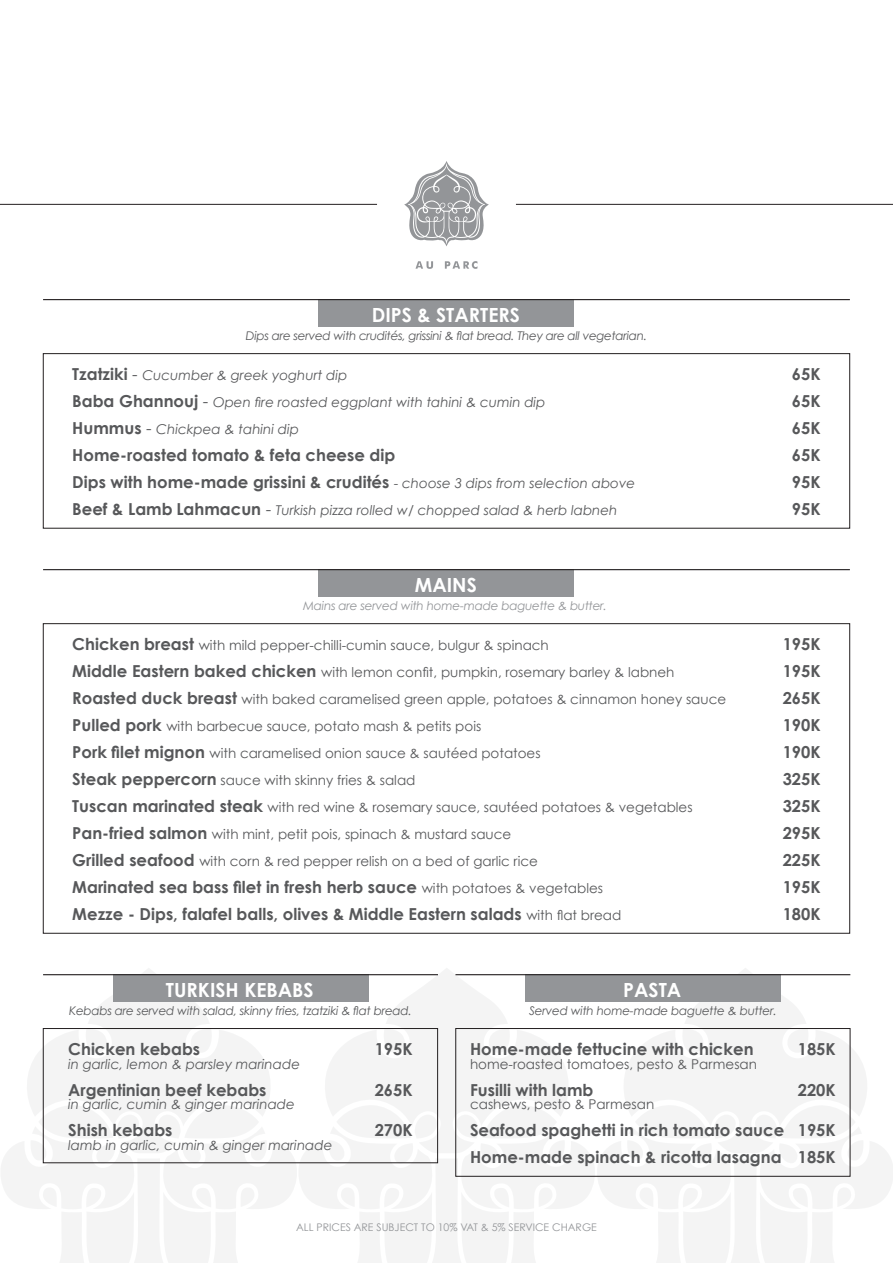
<style>
.page{position:relative;width:893px;height:1263px;background:#fff}
.page>*{position:absolute;margin:0;border:0;box-sizing:border-box;transform-origin:0 0}
.t1{font:700 19.5px "Century Gothic";color:#fff}
.t2{font:700 16.5px/27px "Century Gothic";color:#57585a}
.t3{font:13.5px "Century Gothic";color:#57585a}
.t4{font:italic 13.5px "Century Gothic";color:#57585a}
.t5{font:italic 12px "Century Gothic";letter-spacing:-.02em;color:#57585a}
.t6{font:italic 12px "Century Gothic";letter-spacing:-.02em;color:#939598}
.t7{font:10.5px "Century Gothic";color:#939598}
.s1{font-weight:700;font-style:normal;font-size:16.5px}
.s2{font-style:normal;font-size:16.5px}
.s3{font-weight:400;font-style:italic;font-size:13.5px}
.s4{font-weight:700;font-size:16.5px}
.s5{font-weight:400;font-size:13.5px}
</style>
<div class="page">
<svg style="left:322px;top:968px;width:250px;height:136px;fill:#f4f4f4"></svg>
<svg style="left:27px;top:968px;width:247px;height:136px;fill:#f4f4f4"></svg>
<svg style="left:620px;top:968px;width:247px;height:136px;fill:#f4f4f4"></svg>
<svg style="left:1px;top:1104px;width:892px;height:159px"></svg>
<div style="left:319px;top:299px;width:255px;height:27px;background:#939598"></div>
<div style="left:113px;top:974px;width:255px;height:27px;background:#939598"></div>
<div style="left:525px;top:974px;width:255px;height:27px;background:#939598"></div>
<div style="left:319px;top:569px;width:255px;height:27px;background:#939598"></div>
<hr style="left:43px;top:299px;width:807px;height:1px;background:#231f20">
<hr style="left:43px;top:974px;width:395px;height:1px;background:#231f20">
<hr style="left:455px;top:974px;width:395px;height:1px;background:#231f20">
<hr style="left:43px;top:569px;width:807px;height:1px;background:#231f20">
<div style="left:43px;top:353px;width:807px;height:176px;border:1px solid #231f20"></div>
<div style="left:43px;top:1028px;width:395px;height:135px;border:1px solid #231f20"></div>
<div style="left:455px;top:1028px;width:395px;height:149px;border:1px solid #231f20"></div>
<svg style="left:404px;top:161px;width:85px;height:85px"></svg>
<svg style="left:415px;top:261px;width:18px;height:8px"></svg>
<svg style="left:445px;top:261px;width:32px;height:8px"></svg>
<hr style="left:0;top:204px;width:377px;height:1px;background:#231f20">
<hr style="left:516px;top:204px;width:377px;height:1px;background:#231f20">
<h1 class="t1" style="left:372px;top:302px;width:150px">DIPS &amp; STARTERS</h1>
<p class="t5" style="left:246px;top:328px;width:403px">Dips are served with crudités, grissini &amp; flat bread. They are all vegetarian.</p>
<p class="t4" style="left:72px;top:367px;width:276px"><span class="s1">Tzatziki</span> <span class="s2">-</span> Cucumber &amp; greek yoghurt dip</p>
<p class="t2" style="left:792px;top:360px;width:30px">65K</p>
<p class="t4" style="left:72px;top:394px;width:475px"><span class="s1">Baba Ghannouj</span> <span class="s2">-</span> Open fire roasted eggplant with tahini &amp; cumin dip</p>
<p class="t2" style="left:792px;top:387px;width:30px">65K</p>
<p class="t4" style="left:72px;top:421px;width:228px"><span class="s1">Hummus</span> <span class="s2">-</span> Chickpea &amp; tahini dip</p>
<p class="t2" style="left:792px;top:414px;width:30px">65K</p>
<p class="t2" style="left:72px;top:441px;width:325px">Home-roasted tomato &amp; feta cheese dip</p>
<p class="t2" style="left:792px;top:441px;width:30px">65K</p>
<p class="t2" style="left:72px;top:468px;width:565px">Dips with home-made grissini &amp; crudités <span class="s3">- choose 3 dips from selection above</span></p>
<p class="t2" style="left:792px;top:468px;width:30px">95K</p>
<p class="t4" style="left:72px;top:502px;width:547px"><span class="s1">Beef &amp; Lamb Lahmacun</span> <span class="s2">-</span> Turkish pizza rolled w/ chopped salad &amp; herb labneh</p>
<p class="t2" style="left:792px;top:495px;width:30px">95K</p>
<h1 class="t1" style="left:415px;top:572px;width:64px">MAINS</h1>
<p class="t6" style="left:303px;top:598px;width:305px">Mains are served with home-made baguette &amp; butter.</p>
<p class="t3" style="left:72px;top:637px;width:478px"><span class="s4">Chicken breast</span> with mild pepper-chilli-cumin sauce, bulgur &amp; spinach</p>
<p class="t2" style="left:783px;top:630px;width:39px">195K</p>
<p class="t3" style="left:72px;top:664px;width:604px"><span class="s4">Middle Eastern baked chicken</span> with lemon confit, pumpkin, rosemary barley &amp; labneh</p>
<p class="t2" style="left:783px;top:657px;width:39px">195K</p>
<p class="t3" style="left:72px;top:691px;width:655px"><span class="s4">Roasted duck breast</span> with baked caramelised green apple, potatoes &amp; cinnamon honey sauce</p>
<p class="t2" style="left:783px;top:684px;width:39px">265K</p>
<p class="t3" style="left:72px;top:718px;width:410px"><span class="s4">Pulled pork</span> with barbecue sauce, potato mash &amp; petits pois</p>
<p class="t2" style="left:783px;top:711px;width:39px">190K</p>
<p class="t3" style="left:72px;top:745px;width:470px"><span class="s4">Pork filet mignon</span> with caramelised onion sauce &amp; sautéed potatoes</p>
<p class="t2" style="left:783px;top:738px;width:39px">190K</p>
<p class="t3" style="left:72px;top:772px;width:345px"><span class="s4">Steak peppercorn</span> sauce with skinny fries &amp; salad</p>
<p class="t2" style="left:783px;top:765px;width:39px">325K</p>
<p class="t3" style="left:72px;top:799px;width:622px"><span class="s4">Tuscan marinated steak</span> with red wine &amp; rosemary sauce, sautéed potatoes &amp; vegetables</p>
<p class="t2" style="left:783px;top:792px;width:39px">325K</p>
<p class="t3" style="left:72px;top:826px;width:441px"><span class="s4">Pan-fried salmon</span> with mint, petit pois, spinach &amp; mustard sauce</p>
<p class="t2" style="left:783px;top:819px;width:39px">295K</p>
<p class="t3" style="left:72px;top:853px;width:467px"><span class="s4">Grilled seafood</span> with corn &amp; red pepper relish on a bed of garlic rice</p>
<p class="t2" style="left:783px;top:846px;width:39px">225K</p>
<p class="t2" style="left:72px;top:873px;width:532px">Marinated sea bass filet in fresh herb sauce <span class="s5">with potatoes &amp; vegetables</span></p>
<p class="t2" style="left:783px;top:873px;width:39px">195K</p>
<p class="t2" style="left:72px;top:900px;width:551px">Mezze - Dips, falafel balls, olives &amp; Middle Eastern salads <span class="s5">with flat bread</span></p>
<p class="t2" style="left:783px;top:900px;width:39px">180K</p>
<h1 class="t1" style="left:166px;top:977px;width:149px">TURKISH KEBABS</h1>
<h1 class="t1" style="left:623px;top:977px;width:60px">PASTA</h1>
<p class="t5" style="left:69px;top:1003px;width:344px">Kebabs are served with salad, skinny fries, tzatziki &amp; flat bread.</p>
<p class="t5" style="left:529px;top:1003px;width:249px">Served with home-made baguette &amp; butter.</p>
<p class="t2" style="left:68px;top:1035px;width:133px">Chicken kebabs</p>
<p class="t2" style="left:375px;top:1035px;width:39px">195K</p>
<p class="t4" style="left:68px;top:1055px;width:233px">in garlic, lemon &amp; parsley marinade</p>
<p class="t2" style="left:68px;top:1076px;width:200px">Argentinian beef kebabs</p>
<p class="t2" style="left:375px;top:1076px;width:39px">265K</p>
<p class="t4" style="left:68px;top:1096px;width:228px">in garlic, cumin &amp; ginger marinade</p>
<p class="t2" style="left:68px;top:1116px;width:106px">Shish kebabs</p>
<p class="t2" style="left:375px;top:1116px;width:39px">270K</p>
<p class="t4" style="left:68px;top:1136px;width:266px">lamb in garlic, cumin &amp; ginger marinade</p>
<p class="t2" style="left:470px;top:1035px;width:285px">Home-made fettucine with chicken</p>
<p class="t2" style="left:798px;top:1035px;width:39px">185K</p>
<p class="t3" style="left:470px;top:1055px;width:288px">home-roasted tomatoes, pesto &amp; Parmesan</p>
<p class="t2" style="left:470px;top:1076px;width:125px">Fusilli with lamb</p>
<p class="t2" style="left:798px;top:1076px;width:39px">220K</p>
<p class="t3" style="left:470px;top:1096px;width:186px">cashews, pesto &amp; Parmesan</p>
<p class="t2" style="left:470px;top:1116px;width:367px">Seafood spaghetti in rich tomato sauce 195K<br>Home-made spinach &amp; ricotta lasagna 185K</p>
<p class="t7" style="left:296px;top:1221px;width:302px">ALL PRICES ARE SUBJECT TO 10% VAT &amp; 5% SERVICE CHARGE</p>
</div>
